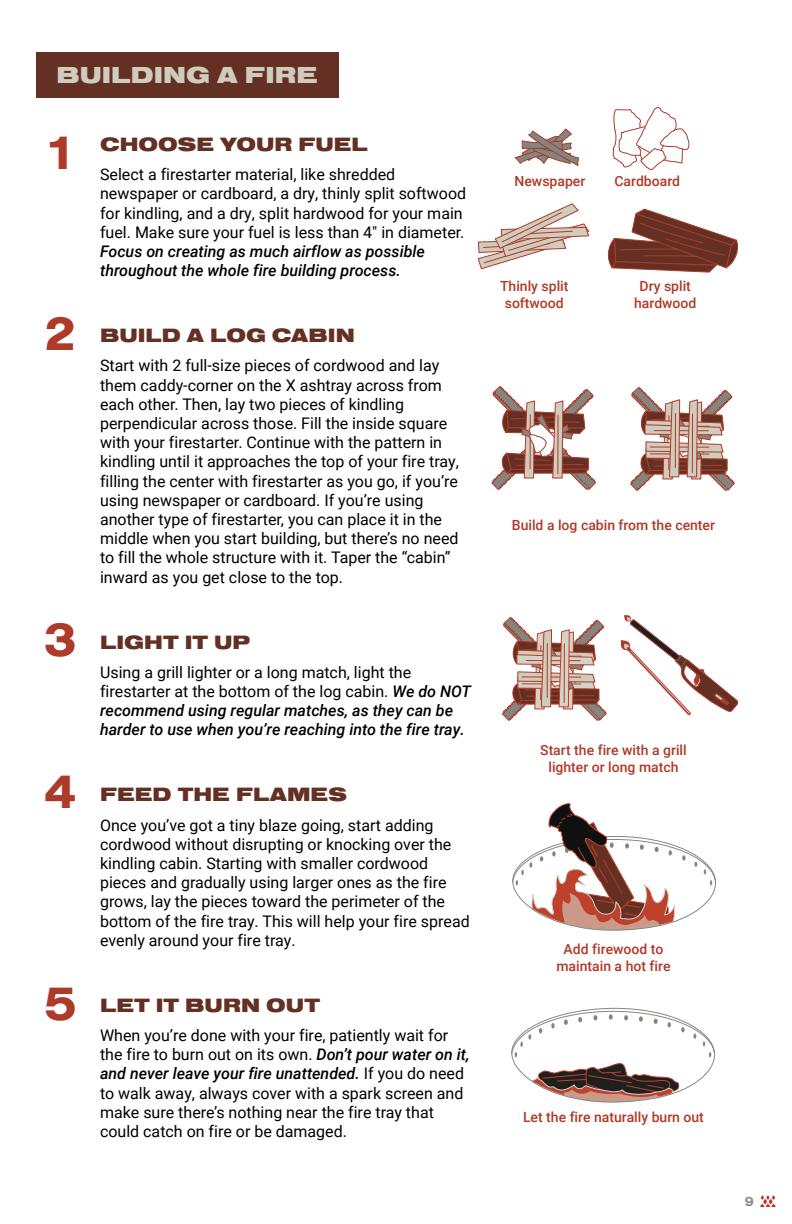
<style>
.page{position:relative;width:792px;height:1224px;background:#fff}
.page>*{position:absolute;margin:0;border:0;box-sizing:border-box;transform-origin:0 0}
.t1{font:700 50px "Nimbus San Ext";color:#ae3a29}
.t2{font:900 24px "Nimbus San Ext";color:#cfccbe}
.t3{font:900 20px "Nimbus San Ext";color:#653024}
.t4{font:16px/19.2px "Roboto";color:#000}
.t5{font:italic 500 16px/19.2px "Roboto";color:#000}
.t6{font:500 14px/16.8px "Roboto";color:#ae3a29;text-align:center}
.t7{font:700 14px "Nimbus San Ext";color:#8e9089}
.s1{font-weight:400;font-style:normal}
.s2{font-weight:500;font-style:italic}
</style>
<div class="page">
<svg style="left:760px;top:1195px;width:16px;height:12px"></svg>
<svg style="left:514px;top:128px;width:65px;height:38px"></svg>
<svg style="left:607px;top:107px;width:131px;height:166px"></svg>
<svg style="left:477px;top:203px;width:113px;height:67px"></svg>
<svg style="left:621px;top:615px;width:117px;height:101px"></svg>
<svg style="left:502px;top:616px;width:105px;height:105px"></svg>
<hr style="left:564px;top:644px;width:1px;height:59px;background:#ae3a29">
<div style="left:36px;top:52px;width:303px;height:46px;background:#653024"></div>
<svg style="left:630px;top:386px;width:105px;height:105px"></svg>
<hr style="left:692px;top:414px;width:1px;height:59px;background:#ae3a29">
<svg style="left:491px;top:386px;width:106px;height:104px"></svg>
<hr style="left:557px;top:415px;width:2px;height:59px;background:#ae3a29">
<svg style="left:512px;top:804px;width:205px;height:127px"></svg>
<svg style="left:511px;top:1007px;width:205px;height:96px"></svg>
<h2 class="t2" style="left:57px;top:62px;width:263px">BUILDING A FIRE</h2>
<h1 class="t1" style="left:44px;top:118px;width:34px">1</h1>
<h1 class="t1" style="left:44px;top:299px;width:34px">2</h1>
<h1 class="t1" style="left:44px;top:606px;width:34px">3</h1>
<h1 class="t1" style="left:44px;top:757px;width:34px">4</h1>
<h1 class="t1" style="left:44px;top:970px;width:34px">5</h1>
<p class="t3" style="left:100px;top:133px;width:269px">CHOOSE YOUR FUEL</p>
<p class="t4" style="left:100px;top:164px;width:368px">Select a firestarter material, like shredded newspaper or cardboard, a dry, thinly split softwood for kindling, and a dry, split hardwood for your main fuel. Make sure your fuel is less than 4″ in diameter.</p>
<p class="t5" style="left:100px;top:241px;width:326px">Focus on creating as much airflow as possible throughout the whole fire building process.</p>
<p class="t3" style="left:100px;top:324px;width:256px">BUILD A LOG CABIN</p>
<p class="t4" style="left:100px;top:355px;width:360px">Start with 2 full-size pieces of cordwood and lay them caddy-corner on the X ashtray across from each other. Then, lay two pieces of kindling perpendicular across those. Fill the inside square with your firestarter. Continue with the pattern in kindling until it approaches the top of your fire tray, filling the center with firestarter as you go, if you’re using newspaper or cardboard. If you’re using another type of firestarter, you can place it in the middle when you start building, but there’s no need to fill the whole structure with it. Taper the “cabin” inward as you get close to the top.</p>
<p class="t3" style="left:100px;top:631px;width:152px">LIGHT IT UP</p>
<p class="t5" style="left:100px;top:662px;width:372px"><span class="s1">Using a grill lighter or a long match, light the firestarter at the bottom of the log cabin.</span> We do NOT recommend using regular matches, as they can be harder to use when you’re reaching into the fire tray.</p>
<p class="t3" style="left:100px;top:783px;width:248px">FEED THE FLAMES</p>
<p class="t4" style="left:100px;top:815px;width:371px">Once you’ve got a tiny blaze going, start adding cordwood without disrupting or knocking over the kindling cabin. Starting with smaller cordwood pieces and gradually using larger ones as the fire grows, lay the pieces toward the perimeter of the bottom of the fire tray. This will help your fire spread evenly around your fire tray.</p>
<p class="t3" style="left:100px;top:994px;width:221px">LET IT BURN OUT</p>
<p class="t4" style="left:100px;top:1025px;width:371px">When you’re done with your fire, patiently wait for the fire to burn out on its own. <span class="s2">Don’t pour water on it, and never leave your fire unattended.</span> If you do need to walk away, always cover with a spark screen and make sure there’s nothing near the fire tray that could catch on fire or be damaged.</p>
<p class="t6" style="left:515px;top:172px;width:72px">Newspaper</p>
<p class="t6" style="left:614px;top:172px;width:67px">Cardboard</p>
<p class="t6" style="left:500px;top:277px;width:70px">Thinly split softwood</p>
<p class="t6" style="left:634px;top:277px;width:64px">Dry split hardwood</p>
<p class="t6" style="left:512px;top:516px;width:205px">Build a log cabin from the center</p>
<p class="t6" style="left:540px;top:741px;width:148px">Start the fire with a grill lighter or long match</p>
<p class="t6" style="left:556px;top:940px;width:116px">Add firewood to maintain a hot fire</p>
<p class="t6" style="left:523px;top:1108px;width:182px">Let the fire naturally burn out</p>
<p class="t7" style="left:745px;top:1192px;width:11px">9</p>
</div>
